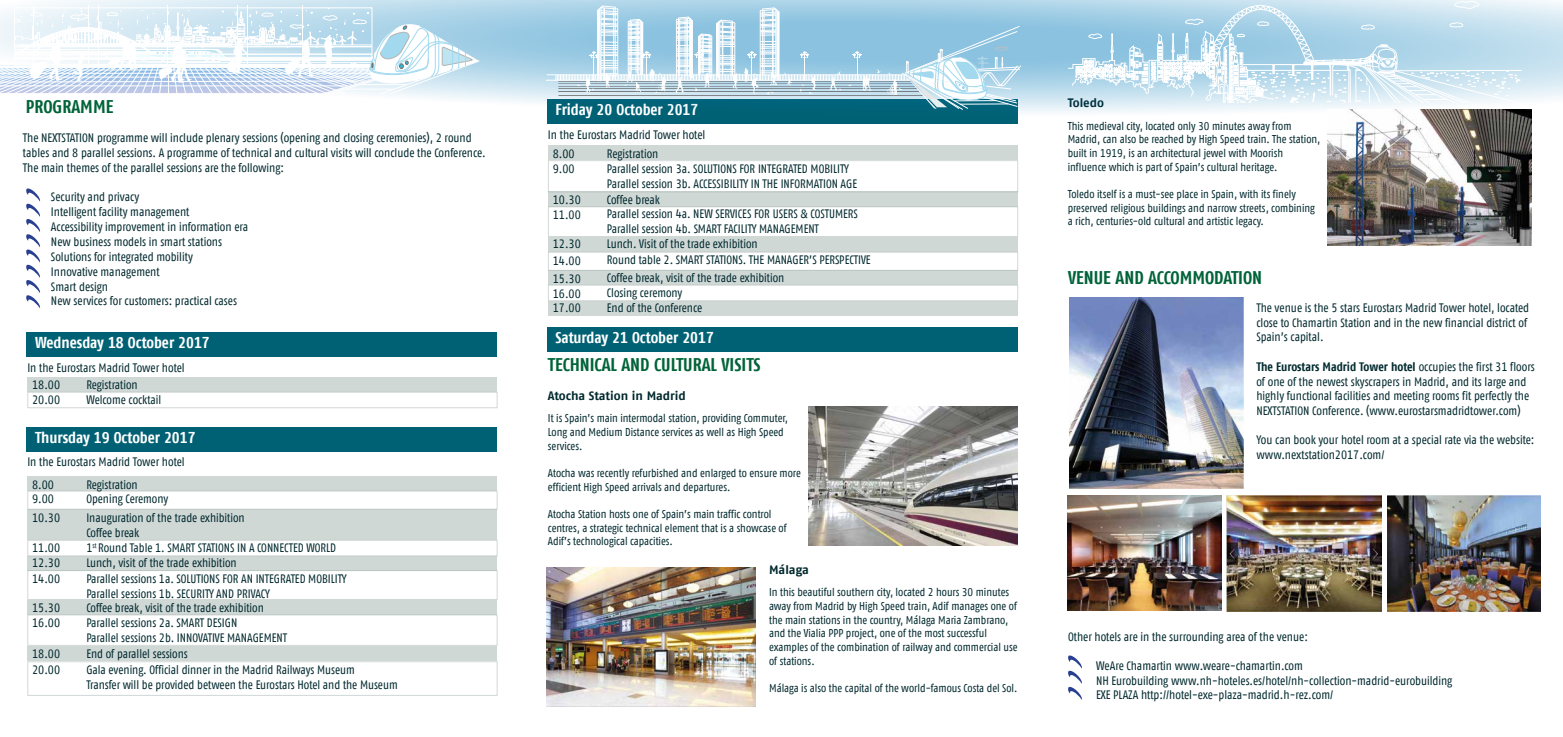
<style>
.page{position:relative;width:1563px;height:737px;background:#fff}
.page>*{position:absolute;margin:0;border:0;box-sizing:border-box;transform-origin:0 0}
.t1{font:700 18.38px "Adif Fago Co";color:#006338}
.t2{font:700 15.75px "Adif Fago Co";color:#fff}
.t3{font:12.25px/14.7px "Adif Fago Co";color:#00292e}
.t4{font:700 12.25px "Adif Fago No";letter-spacing:-.005em;color:#00292e}
.t5{font:11.38px/13.7px "Adif Fago Co";color:#00292e}
.s1{font-weight:700}
</style>
<div class="page">
<div style="left:26px;top:333px;width:471px;height:24px;background:#016174"></div>
<div style="left:28px;top:377px;width:469px;height:15px;background:#d0d8d6"></div>
<div style="left:27px;top:392px;width:470px;height:16px;border:1px solid #a2b1ad"></div>
<div style="left:28px;top:510px;width:469px;height:30px;background:#d0d8d6"></div>
<div style="left:27px;top:540px;width:470px;height:16px;border:1px solid #a2b1ad"></div>
<div style="left:27px;top:570px;width:470px;height:30px;border:1px solid #a2b1ad"></div>
<div style="left:28px;top:476px;width:469px;height:15px;background:#d0d8d6"></div>
<div style="left:28px;top:555px;width:469px;height:15px;background:#d0d8d6"></div>
<div style="left:28px;top:600px;width:469px;height:15px;background:#d0d8d6"></div>
<div style="left:27px;top:661px;width:470px;height:35px;border:1px solid #a2b1ad"></div>
<div style="left:28px;top:646px;width:469px;height:15px;background:#d0d8d6"></div>
<div style="left:27px;top:490px;width:470px;height:19px;border:1px solid #a2b1ad"></div>
<div style="left:26px;top:427px;width:471px;height:24px;background:#016174"></div>
<div style="left:548px;top:191px;width:469px;height:16px;background:#d0d8d6"></div>
<div style="left:548px;top:206px;width:470px;height:31px;border:1px solid #a2b1ad"></div>
<div style="left:548px;top:252px;width:470px;height:19px;border:1px solid #a2b1ad"></div>
<div style="left:548px;top:145px;width:469px;height:15px;background:#d0d8d6"></div>
<div style="left:548px;top:237px;width:469px;height:15px;background:#d0d8d6"></div>
<div style="left:548px;top:285px;width:470px;height:16px;border:1px solid #a2b1ad"></div>
<div style="left:548px;top:270px;width:469px;height:15px;background:#d0d8d6"></div>
<div style="left:548px;top:300px;width:469px;height:15px;background:#d0d8d6"></div>
<div style="left:548px;top:160px;width:470px;height:32px;border:1px solid #a2b1ad"></div>
<div style="left:547px;top:328px;width:470px;height:24px;background:#016174"></div>
<svg style="left:26px;top:188px;width:15px;height:120px"></svg>
<img style="left:809px;top:406px;width:208px;height:139px">
<svg style="left:1068px;top:655px;width:14px;height:45px"></svg>
<img style="left:1069px;top:298px;width:174px;height:190px">
<img style="left:1388px;top:495px;width:152px;height:116px">
<img style="left:1226px;top:495px;width:155px;height:116px">
<img style="left:1068px;top:495px;width:153px;height:115px">
<svg style="left:38px;top:0;width:1525px;height:146px"></svg>
<hr style="left:546px;top:80px;width:364px;height:1px;background:#fff">
<hr style="left:547px;top:75px;width:360px;height:1px;background:#fff">
<hr style="left:168px;top:5px;width:1px;height:60px;background:#fff">
<hr style="left:98px;top:5px;width:1px;height:60px;background:#fff">
<hr style="left:88px;top:5px;width:1px;height:60px;background:#fff">
<hr style="left:237px;top:5px;width:1px;height:60px;background:#fff">
<hr style="left:247px;top:5px;width:1px;height:60px;background:#fff">
<hr style="left:302px;top:5px;width:1px;height:60px;background:#fff">
<svg style="left:0;top:8px;width:480px;height:85px"></svg>
<svg style="left:556px;top:6px;width:465px;height:104px;background:#9ec8db"></svg>
<svg style="left:1067px;top:1px;width:472px;height:103px;background:#c2dfee"></svg>
<img style="left:546px;top:567px;width:209px;height:140px">
<img style="left:1327px;top:109px;width:204px;height:136px">
<h1 class="t1" style="left:26px;top:96px;width:89px">PROGRAMME</h1>
<p class="t3" style="left:23px;top:130px;width:464px">The NEXTSTATION programme will include plenary sessions (opening and closing ceremonies), 2 round tables and 8 parallel sessions. A programme of technical and cultural visits will conclude the Conference.<br>The main themes of the parallel sessions are the following:</p>
<p class="t3" style="left:51px;top:189px;width:199px">Security and privacy<br>Intelligent facility management<br>Accessibility improvement in information era<br>New business models in smart stations<br>Solutions for integrated mobility<br>Innovative management<br>Smart design<br>New services for customers: practical cases</p>
<p class="t2" style="left:35px;top:333px;width:176px">Wednesday 18 October 2017</p>
<p class="t3" style="left:32px;top:358px;width:154px;line-height:17.2px;text-indent:-5px">In the Eurostars Madrid Tower hotel<br>18.00</p>
<p class="t3" style="left:86px;top:377px;width:53px">Registration</p>
<p class="t3" style="left:32px;top:392px;width:30px">20.00</p>
<p class="t3" style="left:86px;top:392px;width:76px">Welcome cocktail</p>
<p class="t2" style="left:35px;top:428px;width:162px">Thursday 19 October 2017</p>
<p class="t3" style="left:32px;top:450px;width:154px;line-height:22.5px;text-indent:-5px">In the Eurostars Madrid Tower hotel<br>8.00</p>
<p class="t3" style="left:86px;top:477px;width:53px">Registration</p>
<p class="t3" style="left:32px;top:491px;width:23px">9.00</p>
<p class="t3" style="left:86px;top:491px;width:83px">Opening Ceremony</p>
<p class="t3" style="left:32px;top:510px;width:30px">10.30</p>
<p class="t3" style="left:86px;top:510px;width:160px">Inauguration of the trade exhibition<br>Coffee break</p>
<p class="t3" style="left:32px;top:540px;width:30px">11.00</p>
<p class="t3" style="left:86px;top:540px;width:251px">1<sup>st</sup> Round Table 1. SMART STATIONS IN A CONNECTED WORLD</p>
<p class="t3" style="left:32px;top:555px;width:30px">12.30</p>
<p class="t3" style="left:86px;top:555px;width:152px">Lunch, visit of the trade exhibition</p>
<p class="t3" style="left:32px;top:571px;width:30px">14.00</p>
<p class="t3" style="left:86px;top:571px;width:262px">Parallel sessions 1a. SOLUTIONS FOR AN INTEGRATED MOBILITY<br>Parallel sessions 1b. SECURITY AND PRIVACY</p>
<p class="t3" style="left:32px;top:600px;width:30px">15.30</p>
<p class="t3" style="left:86px;top:600px;width:179px">Coffee break, visit of the trade exhibition</p>
<p class="t3" style="left:32px;top:615px;width:30px">16.00</p>
<p class="t3" style="left:86px;top:615px;width:202px">Parallel sessions 2a. SMART DESIGN<br>Parallel sessions 2b. INNOVATIVE MANAGEMENT</p>
<p class="t3" style="left:32px;top:646px;width:30px">18.00</p>
<p class="t3" style="left:86px;top:646px;width:103px">End of parallel sessions</p>
<p class="t3" style="left:32px;top:662px;width:30px">20.00</p>
<p class="t3" style="left:86px;top:662px;width:313px">Gala evening. Official dinner in the Madrid Railways Museum<br>Transfer will be provided between the Eurostars Hotel and the Museum</p>
<p class="t2" style="left:555px;top:101px;width:144px">Friday 20 October 2017</p>
<p class="t3" style="left:548px;top:127px;width:159px">In the Eurostars Madrid Tower hotel</p>
<p class="t3" style="left:553px;top:146px;width:23px">8.00</p>
<p class="t3" style="left:607px;top:146px;width:53px">Registration</p>
<p class="t3" style="left:553px;top:161px;width:23px">9.00</p>
<p class="t3" style="left:607px;top:162px;width:252px">Parallel session 3a. SOLUTIONS FOR INTEGRATED MOBILITY<br>Parallel session 3b. ACCESSIBILITY IN THE INFORMATION AGE</p>
<p class="t3" style="left:553px;top:192px;width:30px">10.30</p>
<p class="t3" style="left:607px;top:192px;width:55px">Coffee break</p>
<p class="t3" style="left:553px;top:207px;width:30px">11.00</p>
<p class="t3" style="left:607px;top:206px;width:252px">Parallel session 4a. NEW SERVICES FOR USERS &amp; COSTUMERS<br>Parallel session 4b. SMART FACILITY MANAGEMENT</p>
<p class="t3" style="left:553px;top:237px;width:30px">12.30</p>
<p class="t3" style="left:607px;top:237px;width:152px">Lunch. Visit of the trade exhibition</p>
<p class="t3" style="left:553px;top:253px;width:30px">14.00</p>
<p class="t3" style="left:607px;top:253px;width:265px">Round table 2. SMART STATIONS. THE MANAGER’S PERSPECTIVE</p>
<p class="t3" style="left:553px;top:271px;width:30px">15.30</p>
<p class="t3" style="left:607px;top:270px;width:179px">Coffee break, visit of the trade exhibition</p>
<p class="t3" style="left:553px;top:286px;width:30px">16.00</p>
<p class="t3" style="left:607px;top:285px;width:77px">Closing ceremony</p>
<p class="t3" style="left:553px;top:300px;width:30px">17.00</p>
<p class="t3" style="left:607px;top:300px;width:97px">End of the Conference</p>
<p class="t2" style="left:555px;top:328px;width:160px">Saturday 21 October 2017</p>
<h1 class="t1" style="left:548px;top:353px;width:214px">TECHNICAL AND CULTURAL VISITS</h1>
<p class="t4" style="left:548px;top:388px;width:139px">Atocha Station in Madrid</p>
<p class="t5" style="left:548px;top:411px;width:241px">It is Spain’s main intermodal station, providing Commuter,<br>Long and Medium Distance services as well as High Speed services.</p>
<p class="t5" style="left:548px;top:466px;width:254px">Atocha was recently refurbished and enlarged to ensure more efficient High Speed arrivals and departures.</p>
<p class="t5" style="left:548px;top:507px;width:240px">Atocha Station hosts one of Spain’s main traffic control centres, a strategic technical element that is a showcase of<br>Adif’s technological capacities.</p>
<p class="t4" style="left:769px;top:562px;width:41px">Málaga</p>
<p class="t5" style="left:769px;top:585px;width:250px">In this beautiful southern city, located 2 hours 30 minutes away from Madrid by High Speed train, Adif manages one of the main stations in the country, Málaga Maria Zambrano, and the Vialia PPP project, one of the most successful examples of the combination of railway and commercial use of stations.</p>
<p class="t5" style="left:769px;top:681px;width:250px">Málaga is also the capital of the world-famous Costa del Sol.</p>
<p class="t4" style="left:1067px;top:96px;width:38px">Toledo</p>
<p class="t5" style="left:1067px;top:119px;width:254px">This medieval city, located only 30 minutes away from Madrid, can also be reached by High Speed train. The station, built in 1919, is an architectural jewel with Moorish influence which is part of Spain’s cultural heritage.</p>
<p class="t5" style="left:1067px;top:187px;width:249px">Toledo itself is a must-see place in Spain, with its finely preserved religious buildings and narrow streets, combining a rich, centuries-old cultural and artistic legacy.</p>
<h1 class="t1" style="left:1068px;top:266px;width:196px">VENUE AND ACCOMMODATION</h1>
<p class="t3" style="left:1256px;top:300px;width:274px">The venue is the 5 stars Eurostars Madrid Tower hotel, located close to Chamartin Station and in the new financial district of<br>Spain’s capital.</p>
<p class="t3" style="left:1256px;top:359px;width:280px"><span class="s1">The Eurostars Madrid Tower hotel</span> occupies the first 31 floors of one of the newest skyscrapers in Madrid, and its large and highly functional facilities and meeting rooms fit perfectly the NEXTSTATION Conference. (www.eurostarsmadridtower.com)</p>
<p class="t3" style="left:1256px;top:433px;width:280px">You can book your hotel room at a special rate via the website: www.nextstation2017.com/</p>
<p class="t3" style="left:1068px;top:629px;width:241px">Other hotels are in the surrounding area of the venue:</p>
<p class="t3" style="left:1096px;top:658px;width:358px">WeAre Chamartin www.weare-chamartin.com<br>NH Eurobuilding www.nh-hoteles.es/hotel/nh-collection-madrid-eurobuilding<br>EXE PLAZA http://hotel-exe-plaza-madrid.h-rez.com/</p>
</div>
